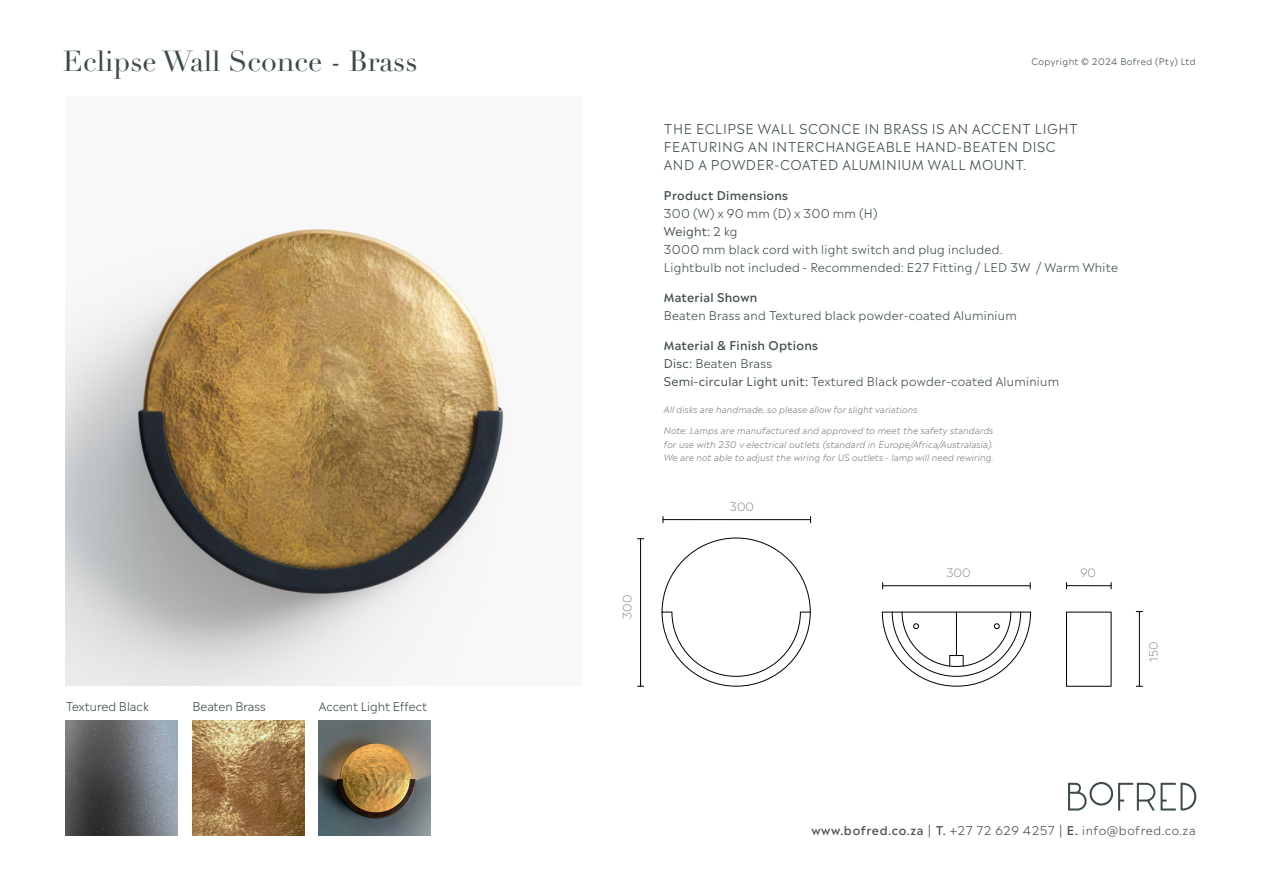
<style>
.page{position:relative;width:1263px;height:893px;background:#fff}
.page>*{position:absolute;margin:0;border:0;box-sizing:border-box;transform-origin:0 0}
.t1{font:28.5px "Didot LH";color:#3c4b49}
.t2{font:300 13.5px/18px "Madera";letter-spacing:.04em;color:#3c4b49}
.t3{font:300 12px/18px "Madera";letter-spacing:.025em;color:#3c4b49}
.t4{font:500 12px "Madera";letter-spacing:.025em;color:#3c4b49}
.t5{font:300 12px "Madera";letter-spacing:.045em;color:#4b4c4d}
.t6{font:300 12px "Madera";color:#3c4b49}
.t7{font:12px "Madera";letter-spacing:.025em;color:#3c4b49}
.t8{font:200 11.25px "Madera";color:#4d4d4d}
.t9{font:italic 300 9px/13.5px "Madera";letter-spacing:.01em;color:#7a7f7d;text-align:justify}
.t10{font:300 9px "Madera";letter-spacing:.05em;color:#3c4b49}
.s1{font-weight:300}
.s2{font-weight:400}
.s3{font-weight:500}
</style>
<div class="page">
<img style="left:66px;top:721px;width:112px;height:114px">
<img style="left:192px;top:721px;width:112px;height:115px">
<img style="left:319px;top:721px;width:112px;height:115px">
<img style="left:66px;top:226px;width:439px;height:459px">
<svg style="left:1068px;top:782px;width:128px;height:28px"></svg>
<svg style="left:881px;top:611px;width:150px;height:76px"></svg>
<svg style="left:661px;top:537px;width:150px;height:150px"></svg>
<hr style="left:663px;top:519px;width:147px;height:1px;background:#000">
<hr style="left:1066px;top:585px;width:45px;height:1px;background:#000">
<hr style="left:883px;top:585px;width:147px;height:1px;background:#000">
<hr style="left:1139px;top:612px;width:1px;height:74px;background:#000">
<hr style="left:640px;top:539px;width:1px;height:147px;background:#000">
<div style="left:1066px;top:612px;width:45px;height:75px;border:1px solid #000"></div>
<p class="t1" style="left:63px;top:44px;width:356px">Eclipse Wall Sconce - Brass</p>
<p class="t6" style="left:66px;top:696px;width:84px">Textured Black</p>
<p class="t6" style="left:192px;top:696px;width:75px">Beaten Brass</p>
<p class="t6" style="left:319px;top:696px;width:110px">Accent Light Effect</p>
<p class="t8" style="left:618px;top:619px;width:26px;rotate:-90deg">300</p>
<p class="t10" style="left:1031px;top:54px;width:166px">Copyright © 2024 Bofred (Pty) Ltd</p>
<p class="t2" style="left:664px;top:118px;width:415px">THE ECLIPSE WALL SCONCE IN BRASS IS AN ACCENT LIGHT<br>FEATURING AN INTERCHANGEABLE HAND-BEATEN DISC<br>AND A POWDER-COATED ALUMINIUM WALL MOUNT.</p>
<p class="t4" style="left:664px;top:185px;width:126px">Product Dimensions</p>
<p class="t3" style="left:664px;top:203px;width:215px">300 (W) x 90 mm (D) x 300 mm (H)</p>
<p class="t7" style="left:664px;top:221px;width:75px">Weight: <span class="s1">2 kg</span></p>
<p class="t3" style="left:664px;top:239px;width:456px">3000 mm black cord with light switch and plug included.<br>Lightbulb not included - Recommended: E27 Fitting / LED 3W / Warm White</p>
<p class="t4" style="left:664px;top:287px;width:95px">Material Shown</p>
<p class="t3" style="left:664px;top:305px;width:354px">Beaten Brass and Textured black powder-coated Aluminium</p>
<p class="t4" style="left:664px;top:335px;width:156px">Material &amp; Finish Options</p>
<p class="t3" style="left:664px;top:353px;width:110px"><span class="s2">Disc:</span> Beaten Brass</p>
<p class="t3" style="left:664px;top:371px;width:397px"><span class="s2">Semi-circular Light unit:</span> Textured Black powder-coated Aluminium</p>
<p class="t9" style="left:664px;top:402px;width:255px">All disks are handmade, so please allow for slight variations</p>
<p class="t9" style="left:664px;top:423px;width:331px">Note: Lamps are manufactured and approved to meet the safety standards for use with 230 v electrical outlets (standard in Europe/Africa/Australasia).<br>We are not able to adjust the wiring for US outlets - lamp will need rewiring.</p>
<p class="t8" style="left:730px;top:497px;width:26px">300</p>
<p class="t8" style="left:946px;top:563px;width:26px">300</p>
<p class="t8" style="left:1080px;top:563px;width:17px">90</p>
<p class="t8" style="left:1144px;top:662px;width:22px;rotate:-90deg">150</p>
<p class="t5" style="left:811px;top:820px;width:386px"><span class="s3">www.bofred.co.za</span> | <span class="s3">T.</span> +27 72 629 4257 | <span class="s3">E.</span> info@bofred.co.za</p>
</div>
